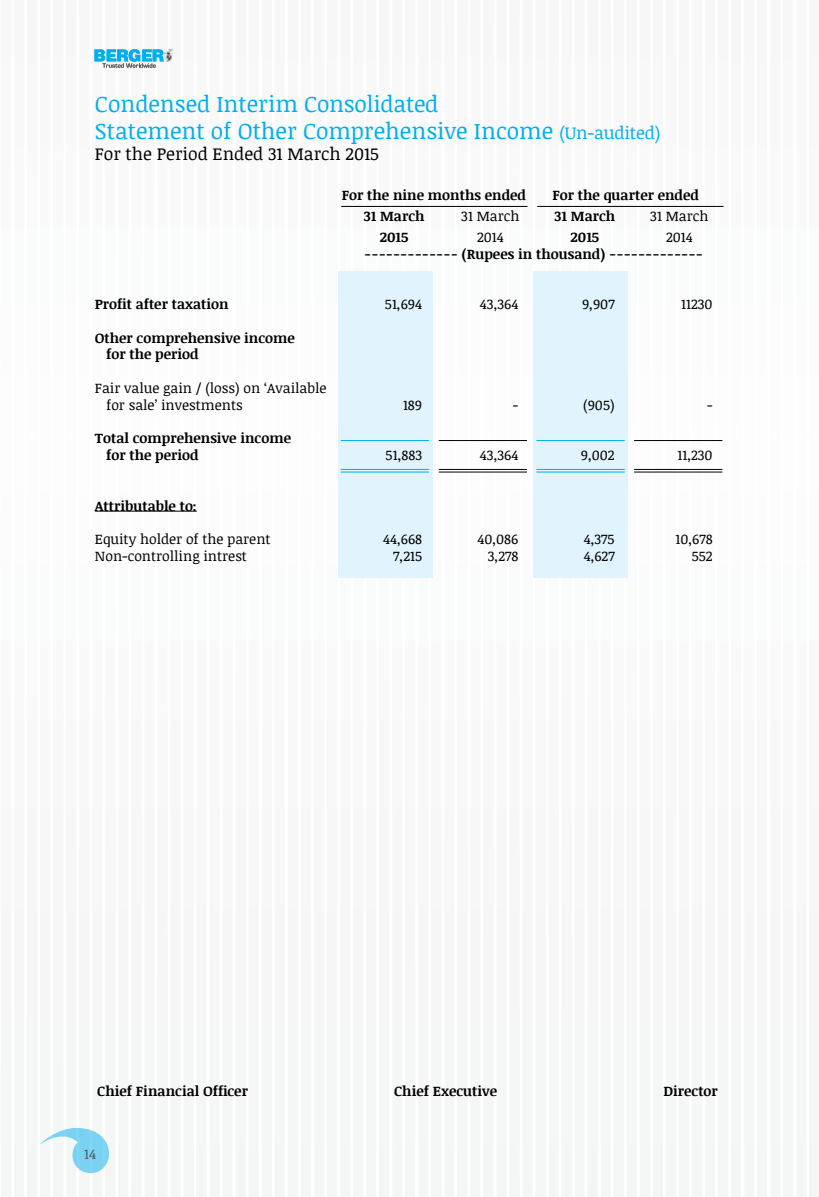
<style>
.page{position:relative;width:819px;height:1197px;background:#fff}
.page>*{position:absolute;margin:0;border:0;box-sizing:border-box;transform-origin:0 0}
.t1{font:22.75px/27.3px "Noticia Text";color:#00aeef}
.t2{font:17.5px "Noticia Text";color:#000}
.t3{font:14.17px "Noticia Text";color:#58595b}
.t4{font:700 14px/16.8px "Noticia Text";color:#000}
.t5{font:14px/16.8px "Noticia Text";color:#000}
.s1{font-size:17.5px}
</style>
<div class="page">
<svg style="left:40px;top:1127px;width:70px;height:48px"></svg>
<svg style="left:94px;top:49px;width:78px;height:19px"></svg>
<div style="left:338px;top:271px;width:94px;height:307px;background:#e1f4fd"></div>
<div style="left:533px;top:271px;width:94px;height:307px;background:#e1f4fd"></div>
<hr style="left:95px;top:511px;width:102px;height:1px;background:#000">
<hr style="left:341px;top:206px;width:187px;height:1px;background:#000">
<hr style="left:537px;top:206px;width:187px;height:1px;background:#000">
<hr style="left:341px;top:440px;width:88px;height:1px;background:#00aeef">
<hr style="left:439px;top:440px;width:88px;height:1px;background:#000">
<hr style="left:536px;top:440px;width:89px;height:1px;background:#00aeef">
<hr style="left:634px;top:440px;width:88px;height:1px;background:#000">
<hr style="left:341px;top:469px;width:88px;height:1px;background:#00aeef">
<hr style="left:439px;top:469px;width:88px;height:1px;background:#000">
<hr style="left:536px;top:469px;width:89px;height:1px;background:#00aeef">
<hr style="left:634px;top:469px;width:88px;height:1px;background:#000">
<hr style="left:341px;top:472px;width:88px;height:1px;background:#00aeef">
<hr style="left:439px;top:472px;width:88px;height:1px;background:#000">
<hr style="left:536px;top:472px;width:89px;height:1px;background:#00aeef">
<hr style="left:634px;top:472px;width:88px;height:1px;background:#000">
<h1 class="t1" style="left:95px;top:89px;width:567px">Condensed Interim Consolidated<br>Statement of Other Comprehensive Income <span class="s1">(Un-audited)</span></h1>
<p class="t2" style="left:95px;top:142px;width:286px">For the Period Ended 31 March 2015</p>
<p class="t4" style="left:342px;top:186px;width:186px">For the nine months ended</p>
<p class="t4" style="left:552px;top:186px;width:148px">For the quarter ended</p>
<p class="t4" style="left:364px;top:207px;width:62px">31 March</p>
<p class="t5" style="left:461px;top:207px;width:60px">31 March</p>
<p class="t4" style="left:555px;top:207px;width:62px">31 March</p>
<p class="t5" style="left:650px;top:207px;width:60px">31 March</p>
<p class="t4" style="left:380px;top:228px;width:30px">2015</p>
<p class="t5" style="left:477px;top:228px;width:28px">2014</p>
<p class="t4" style="left:571px;top:228px;width:30px">2015</p>
<p class="t5" style="left:666px;top:228px;width:28px">2014</p>
<p class="t4" style="left:364px;top:245px;width:340px">------------- (Rupees in thousand) -------------</p>
<p class="t4" style="left:95px;top:295px;width:135px">Profit after taxation</p>
<p class="t5" style="left:385px;top:295px;width:39px">51,694</p>
<p class="t5" style="left:480px;top:295px;width:40px">43,364</p>
<p class="t5" style="left:582px;top:295px;width:34px">9,907</p>
<p class="t5" style="left:681px;top:295px;width:33px">11230</p>
<p class="t4" style="left:106px;top:329px;width:190px;text-indent:-11px">Other comprehensive income for the period</p>
<p class="t5" style="left:106px;top:379px;width:222px;text-indent:-11px">Fair value gain / (loss) on ‘Available for sale’ investments</p>
<p class="t5" style="left:403px;top:396px;width:21px">189</p>
<p class="t5" style="left:513px;top:396px;width:7px">-</p>
<p class="t5" style="left:583px;top:396px;width:33px">(905)</p>
<p class="t5" style="left:707px;top:396px;width:7px">-</p>
<p class="t4" style="left:106px;top:430px;width:186px;text-indent:-11px">Total comprehensive income for the period</p>
<p class="t5" style="left:386px;top:446px;width:38px">51,883</p>
<p class="t5" style="left:480px;top:446px;width:40px">43,364</p>
<p class="t5" style="left:581px;top:446px;width:35px">9,002</p>
<p class="t5" style="left:677px;top:446px;width:37px">11,230</p>
<p class="t4" style="left:95px;top:497px;width:103px">Attributable to:</p>
<p class="t5" style="left:95px;top:530px;width:177px">Equity holder of the parent</p>
<p class="t5" style="left:383px;top:530px;width:41px">44,668</p>
<p class="t5" style="left:477px;top:530px;width:42px">40,086</p>
<p class="t5" style="left:584px;top:530px;width:32px">4,375</p>
<p class="t5" style="left:675px;top:530px;width:39px">10,678</p>
<p class="t5" style="left:95px;top:547px;width:154px">Non-controlling intrest</p>
<p class="t5" style="left:393px;top:547px;width:30px">7,215</p>
<p class="t5" style="left:488px;top:547px;width:32px">3,278</p>
<p class="t5" style="left:584px;top:547px;width:32px">4,627</p>
<p class="t5" style="left:692px;top:547px;width:22px">552</p>
<p class="t4" style="left:97px;top:1082px;width:152px">Chief Financial Officer</p>
<p class="t4" style="left:394px;top:1082px;width:104px">Chief Executive</p>
<p class="t4" style="left:663px;top:1082px;width:56px">Director</p>
<p class="t3" style="left:84px;top:1144px;width:14px">14</p>
</div>
